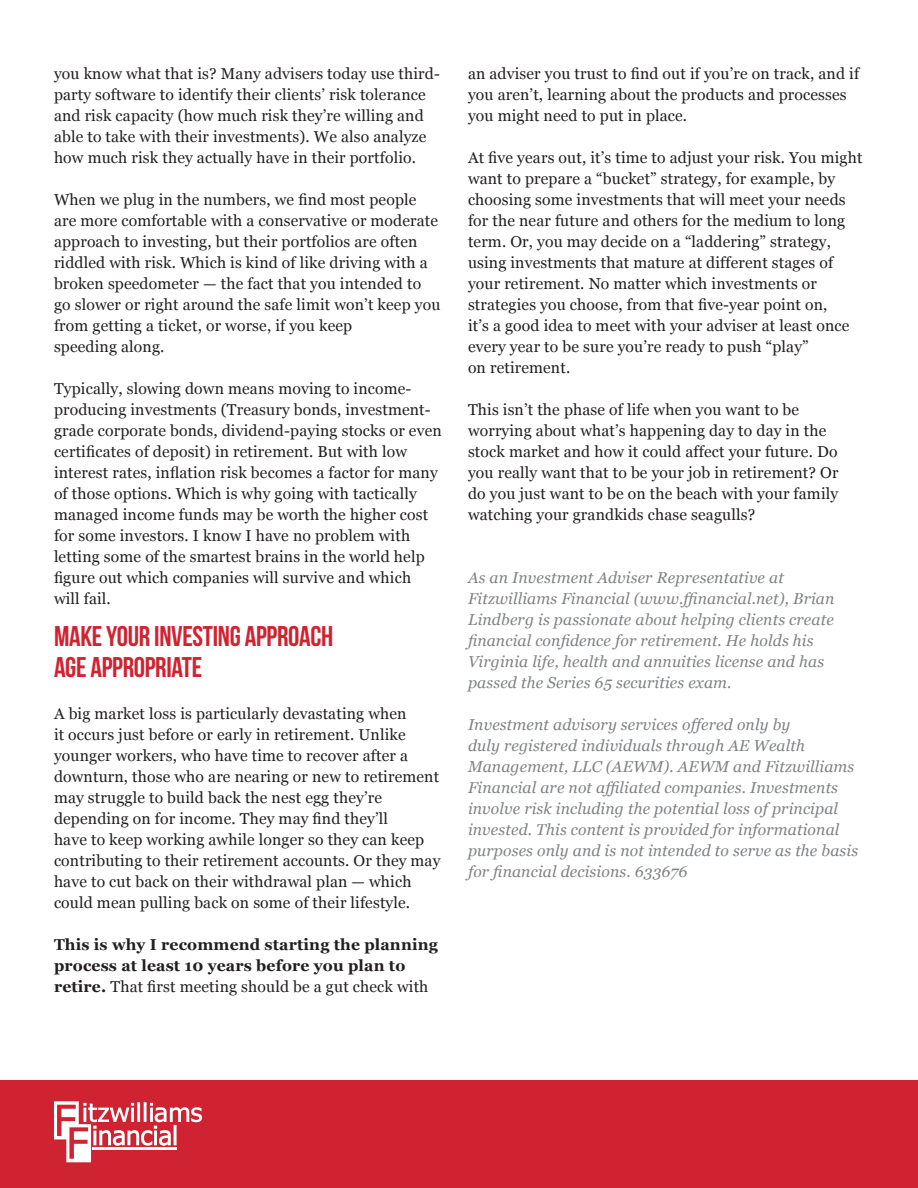
<style>
.page{position:relative;width:918px;height:1188px;background:#fff}
.page>*{position:absolute;margin:0;border:0;box-sizing:border-box;transform-origin:0 0}
.t1{font:28.5px/31.5px "Bebas Neue";letter-spacing:-.01em;color:#cf2331}
.t2{font:15.75px/21px "Georgia";letter-spacing:.01em;color:#231f20}
.t3{font:italic 15.75px/21px "Georgia";letter-spacing:.01em;color:#808285}
.t4{font:700 15.75px/21px "Georgia";letter-spacing:.01em;color:#231f20}
.s1{font-weight:400}
</style>
<div class="page">
<div style="left:0;top:1080px;width:918px;height:108px;background:#cf2331"></div>
<svg style="left:54px;top:1101px;width:148px;height:61px"></svg>
<p class="t2" style="left:54px;top:63px;width:387px">you know what that is? Many advisers today use third&shy;party software to identify their clients’ risk tolerance and risk capacity (how much risk they’re willing and able to take with their investments). We also analyze how much risk they actually have in their portfolio.</p>
<p class="t2" style="left:54px;top:189px;width:388px">When we plug in the numbers, we find most people are more comfortable with a conservative or moderate approach to investing, but their portfolios are often riddled with risk. Which is kind of like driving with a broken speedometer — the fact that you intended to go slower or right around the safe limit won’t keep you from getting a ticket, or worse, if you keep<br>speeding along.</p>
<p class="t2" style="left:54px;top:378px;width:389px">Typically, slowing down means moving to income&shy;producing investments (Treasury bonds, investment&shy;grade corporate bonds, dividend-paying stocks or even certificates of deposit) in retirement. But with low interest rates, inflation risk becomes a factor for many of those options. Which is why going with tactically managed income funds may be worth the higher cost for some investors. I know I have no problem with letting some of the smartest brains in the world help figure out which companies will survive and which<br>will fail.</p>
<h1 class="t1" style="left:54px;top:620px;width:281px">MAKE YOUR INVESTING APPROACH<br>AGE APPROPRIATE</h1>
<p class="t2" style="left:54px;top:703px;width:388px">A big market loss is particularly devastating when<br>it occurs just before or early in retirement. Unlike younger workers, who have time to recover after a downturn, those who are nearing or new to retirement may struggle to build back the nest egg they’re depending on for income. They may find they’ll<br>have to keep working awhile longer so they can keep contributing to their retirement accounts. Or they may have to cut back on their withdrawal plan — which could mean pulling back on some of their lifestyle.</p>
<p class="t4" style="left:54px;top:934px;width:385px">This is why I recommend starting the planning process at least 10 years before you plan to retire. <span class="s1">That first meeting should be a gut check with</span></p>
<p class="t2" style="left:468px;top:63px;width:393px">an adviser you trust to find out if you’re on track, and if you aren’t, learning about the products and processes you might need to put in place.</p>
<p class="t2" style="left:468px;top:147px;width:396px">At five years out, it’s time to adjust your risk. You might want to prepare a “bucket” strategy, for example, by choosing some investments that will meet your needs for the near future and others for the medium to long term. Or, you may decide on a “laddering” strategy, using investments that mature at different stages of your retirement. No matter which investments or strategies you choose, from that five-year point on,<br>it’s a good idea to meet with your adviser at least once every year to be sure you’re ready to push “play”<br>on retirement.</p>
<p class="t2" style="left:468px;top:399px;width:372px">This isn’t the phase of life when you want to be worrying about what’s happening day to day in the stock market and how it could affect your future. Do you really want that to be your job in retirement? Or do you just want to be on the beach with your family watching your grandkids chase seagulls?</p>
<p class="t3" style="left:468px;top:566px;width:368px">As an Investment Adviser Representative at Fitzwilliams Financial (www.ffinancial.net), Brian Lindberg is passionate about helping clients create financial confidence for retirement. He holds his Virginia life, health and annuities license and has passed the Series 65 securities exam.</p>
<p class="t3" style="left:468px;top:713px;width:392px">Investment advisory services offered only by<br>duly registered individuals through AE Wealth Management, LLC (AEWM). AEWM and Fitzwilliams Financial are not affiliated companies. Investments involve risk including the potential loss of principal invested. This content is provided for informational purposes only and is not intended to serve as the basis for financial decisions. 633676</p>
</div>
